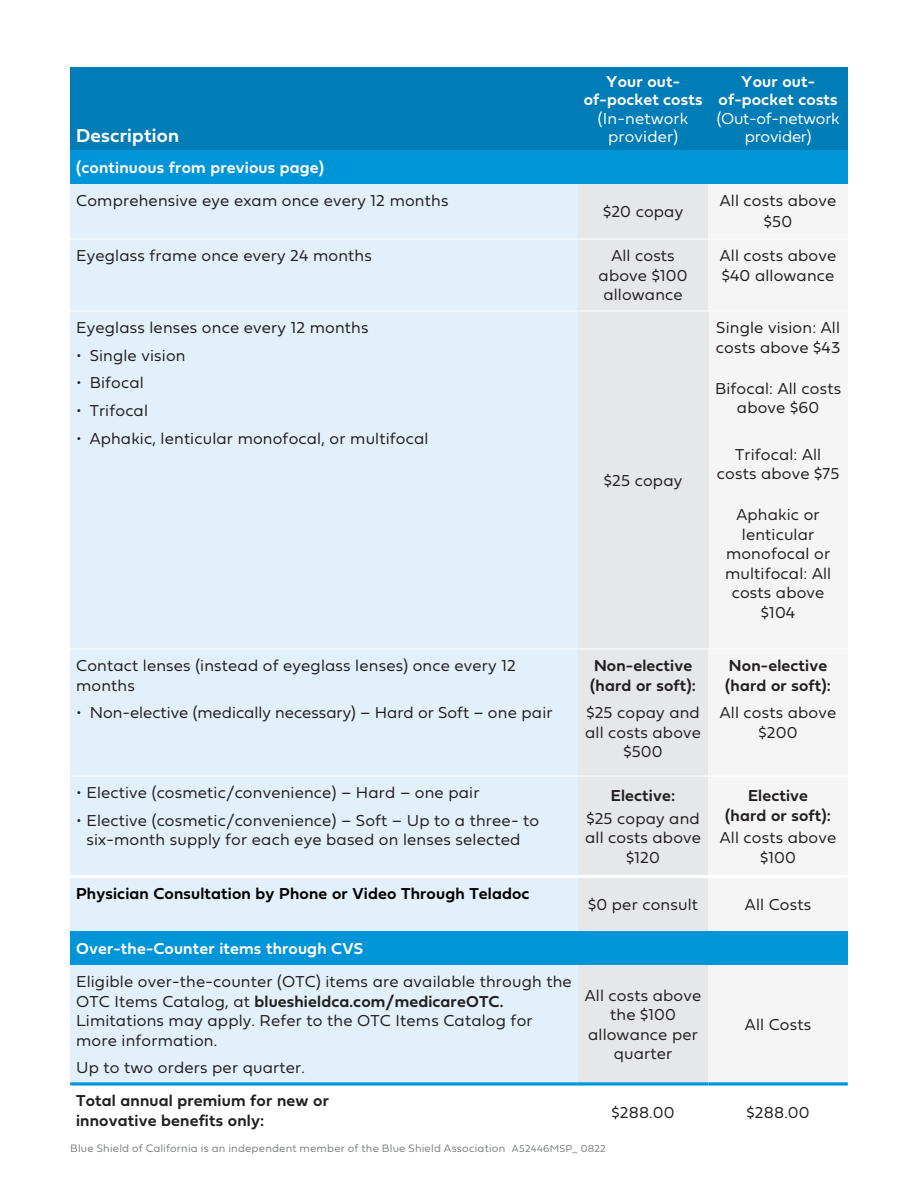
<style>
.page{position:relative;width:918px;height:1188px;background:#fff}
.page>*{position:absolute;margin:0;border:0;box-sizing:border-box;transform-origin:0 0}
.t1{font:19.5px "Fieldwork Geo Demibold";letter-spacing:.01em;color:#fff}
.t2{font:16.5px/19.5px "Fieldwork Geo Light";letter-spacing:.01em;color:#231f20;text-align:center}
.t3{font:16.5px "Fieldwork Geo Demibold";letter-spacing:.01em;color:#231f20}
.t4{font:16.5px/18.5px "Fieldwork Geo Demibold";letter-spacing:.01em;color:#fff;text-align:center}
.t5{font:16.5px "Fieldwork Geo Demibold";letter-spacing:.01em;color:#000}
.t6{font:16.5px/18.5px "Fieldwork Geo Light";letter-spacing:-.015em;color:#fff;text-align:center}
.t7{font:11.25px "Fieldwork Geo Light";letter-spacing:.015em;color:#7e8083}
.s1{font-family:"Fieldwork Geo Light"}
.s2{font-family:"Fieldwork Geo Demibold"}
.s3{font-size:10.5px}
</style>
<div class="page">
<div style="left:70px;top:776px;width:508px;height:100px;background:#e1f0fa"></div>
<div style="left:70px;top:965px;width:508px;height:119px;background:#e1f0fa"></div>
<div style="left:708px;top:311px;width:140px;height:338px;background:#f5f5f6"></div>
<div style="left:70px;top:68px;width:508px;height:83px;background:#007cb6"></div>
<div style="left:578px;top:68px;width:130px;height:83px;background:#007cb6"></div>
<div style="left:708px;top:68px;width:140px;height:83px;background:#007cb6"></div>
<div style="left:70px;top:151px;width:508px;height:33px;background:#0095d9"></div>
<div style="left:578px;top:151px;width:130px;height:33px;background:#0095d9"></div>
<div style="left:708px;top:151px;width:140px;height:33px;background:#0095d9"></div>
<div style="left:70px;top:184px;width:508px;height:55px;background:#e1f0fa"></div>
<div style="left:70px;top:239px;width:508px;height:72px;background:#e1f0fa"></div>
<div style="left:70px;top:311px;width:508px;height:338px;background:#e1f0fa"></div>
<div style="left:70px;top:649px;width:508px;height:127px;background:#e1f0fa"></div>
<div style="left:70px;top:876px;width:508px;height:55px;background:#e1f0fa"></div>
<div style="left:578px;top:184px;width:130px;height:55px;background:#e6e7e9"></div>
<div style="left:578px;top:239px;width:130px;height:72px;background:#e6e7e9"></div>
<div style="left:578px;top:311px;width:130px;height:338px;background:#e6e7e9"></div>
<div style="left:578px;top:649px;width:130px;height:127px;background:#e6e7e9"></div>
<div style="left:578px;top:776px;width:130px;height:100px;background:#e6e7e9"></div>
<div style="left:578px;top:965px;width:130px;height:119px;background:#e6e7e9"></div>
<div style="left:708px;top:184px;width:140px;height:55px;background:#f5f5f6"></div>
<div style="left:708px;top:239px;width:140px;height:72px;background:#f5f5f6"></div>
<div style="left:708px;top:649px;width:140px;height:127px;background:#f5f5f6"></div>
<div style="left:708px;top:776px;width:140px;height:100px;background:#f5f5f6"></div>
<div style="left:708px;top:965px;width:140px;height:119px;background:#f5f5f6"></div>
<div style="left:578px;top:876px;width:130px;height:55px;background:#e6e7e9"></div>
<div style="left:708px;top:876px;width:140px;height:55px;background:#f5f5f6"></div>
<div style="left:70px;top:931px;width:508px;height:34px;background:#0095d9"></div>
<div style="left:578px;top:931px;width:130px;height:34px;background:#0095d9"></div>
<div style="left:708px;top:931px;width:140px;height:34px;background:#0095d9"></div>
<hr style="left:70px;top:239px;width:508px;height:1px;background:#fff">
<hr style="left:578px;top:239px;width:130px;height:1px;background:#fff">
<hr style="left:708px;top:239px;width:140px;height:1px;background:#fff">
<hr style="left:70px;top:776px;width:508px;height:1px;background:#fff">
<hr style="left:578px;top:776px;width:130px;height:1px;background:#fff">
<hr style="left:708px;top:776px;width:140px;height:1px;background:#fff">
<hr style="left:70px;top:875px;width:508px;height:3px;background:#fff">
<hr style="left:578px;top:875px;width:130px;height:3px;background:#fff">
<hr style="left:708px;top:875px;width:140px;height:3px;background:#fff">
<svg style="left:70px;top:1082px;width:508px;height:4px;background:#30a9e0"></svg>
<svg style="left:578px;top:1082px;width:130px;height:4px"></svg>
<svg style="left:708px;top:1082px;width:140px;height:4px"></svg>
<hr style="left:70px;top:649px;width:508px;height:1px;background:#fff">
<hr style="left:578px;top:649px;width:130px;height:1px;background:#fff">
<hr style="left:708px;top:649px;width:140px;height:1px;background:#fff">
<hr style="left:70px;top:311px;width:508px;height:1px;background:#fff">
<hr style="left:578px;top:311px;width:130px;height:1px;background:#fff">
<hr style="left:708px;top:311px;width:140px;height:1px;background:#fff">
<p class="t1" style="left:76px;top:121px;width:104px">Description</p>
<p class="t4" style="left:76px;top:158px;width:250px">(continuous from previous page)</p>
<p class="t2" style="left:76px;top:190px;width:374px">Comprehensive eye exam once every 12 months</p>
<p class="t2" style="left:76px;top:245px;width:297px">Eyeglass frame once every 24 months</p>
<p class="t2" style="left:76px;top:317px;width:294px">Eyeglass lenses once every 12 months</p>
<p class="t2" style="left:76px;top:345px;width:111px">• Single vision</p>
<p class="t2" style="left:76px;top:372px;width:69px">• Bifocal</p>
<p class="t2" style="left:76px;top:400px;width:73px">• Trifocal</p>
<p class="t2" style="left:76px;top:427px;width:354px">• Aphakic, lenticular monofocal, or multifocal</p>
<p class="t2" style="left:76px;top:655px;width:441px">Contact lenses (instead of eyeglass lenses) once every 12</p>
<p class="t4" style="left:584px;top:72px;width:120px">Your out&shy;of-pocket costs <span class="s1">(In-network provider)</span></p>
<p class="t6" style="left:717px;top:71px;width:124px"><span class="s2">Your out&shy;of-pocket costs </span>(Out-of-network provider)</p>
<p class="t2" style="left:603px;top:201px;width:82px">$20 copay</p>
<p class="t2" style="left:720px;top:190px;width:118px;line-height:21px">All costs above $50</p>
<p class="t2" style="left:720px;top:245px;width:118px;text-align:left">All costs above $40 allowance</p>
<p class="t2" style="left:716px;top:317px;width:126px;text-align:left">Single vision: All costs above $43</p>
<p class="t2" style="left:715px;top:378px;width:128px">Bifocal: All costs above $60</p>
<p class="t2" style="left:717px;top:444px;width:124px">Trifocal: All costs above $75</p>
<p class="t2" style="left:725px;top:504px;width:107px">Aphakic or lenticular monofocal or multifocal: All costs above $104</p>
<p class="t2" style="left:599px;top:245px;width:90px">All costs above $100 allowance</p>
<p class="t2" style="left:604px;top:470px;width:80px">$25 copay</p>
<p class="t3" style="left:594px;top:653px;width:100px">Non-elective</p>
<p class="t3" style="left:729px;top:653px;width:100px">Non-elective</p>
<p class="t2" style="left:76px;top:675px;width:60px">months</p>
<p class="t3" style="left:590px;top:672px;width:107px">(hard or soft):</p>
<p class="t3" style="left:725px;top:672px;width:107px">(hard or soft):</p>
<p class="t2" style="left:76px;top:702px;width:478px">• Non-elective (medically necessary) – Hard or Soft – one pair</p>
<p class="t2" style="left:586px;top:702px;width:115px">$25 copay and</p>
<p class="t2" style="left:720px;top:702px;width:118px">All costs above</p>
<p class="t2" style="left:585px;top:722px;width:117px">all costs above</p>
<p class="t2" style="left:759px;top:722px;width:41px">$200</p>
<p class="t2" style="left:76px;top:782px;width:405px">• Elective (cosmetic/convenience) – Hard – one pair</p>
<p class="t2" style="left:624px;top:741px;width:41px">$500</p>
<p class="t3" style="left:611px;top:783px;width:66px">Elective:</p>
<p class="t3" style="left:748px;top:783px;width:62px">Elective</p>
<p class="t2" style="left:76px;top:810px;width:465px">• Elective (cosmetic/convenience) – Soft – Up to a three- to</p>
<p class="t2" style="left:586px;top:808px;width:115px">$25 copay and</p>
<p class="t3" style="left:725px;top:802px;width:107px">(hard or soft):</p>
<p class="t2" style="left:86px;top:829px;width:435px">six-month supply for each eye based on lenses selected</p>
<p class="t2" style="left:585px;top:827px;width:117px">all costs above</p>
<p class="t2" style="left:720px;top:827px;width:118px">All costs above</p>
<p class="t5" style="left:76px;top:880px;width:455px">Physician Consultation by Phone or Video Through Teladoc</p>
<p class="t2" style="left:626px;top:847px;width:35px">$120</p>
<p class="t2" style="left:760px;top:847px;width:37px">$100</p>
<p class="t2" style="left:588px;top:893px;width:111px">$0 per consult</p>
<p class="t2" style="left:745px;top:893px;width:68px">All Costs</p>
<h2 class="t4" style="left:76px;top:938px;width:289px">Over-the-Counter items through CVS</h2>
<p class="t2" style="left:76px;top:971px;width:497px;text-align:left">Eligible over-the-counter (OTC) items are available through the<br>OTC Items Catalog, at <span class="s2">blueshieldca.com/medicareOTC.</span></p>
<p class="t2" style="left:585px;top:985px;width:118px">All costs above</p>
<p class="t2" style="left:76px;top:1010px;width:458px;text-align:left">Limitations may apply. Refer to the OTC Items Catalog for more information.</p>
<p class="t2" style="left:588px;top:1004px;width:111px">the $100 allowance per quarter</p>
<p class="t2" style="left:745px;top:1014px;width:68px">All Costs</p>
<p class="t2" style="left:76px;top:1057px;width:230px">Up to two orders per quarter.</p>
<p class="t3" style="left:76px;top:1088px;width:254px">Total annual premium for new or</p>
<p class="t2" style="left:611px;top:1102px;width:65px">$288.00</p>
<p class="t2" style="left:746px;top:1102px;width:65px">$288.00</p>
<p class="t3" style="left:76px;top:1107px;width:190px">innovative benefits only:</p>
<p class="t7" style="left:70px;top:1139px;width:537px">Blue Shield of California is an independent member of the Blue Shield Association <span class="s3">A52446MSP_ 0822</span></p>
</div>
